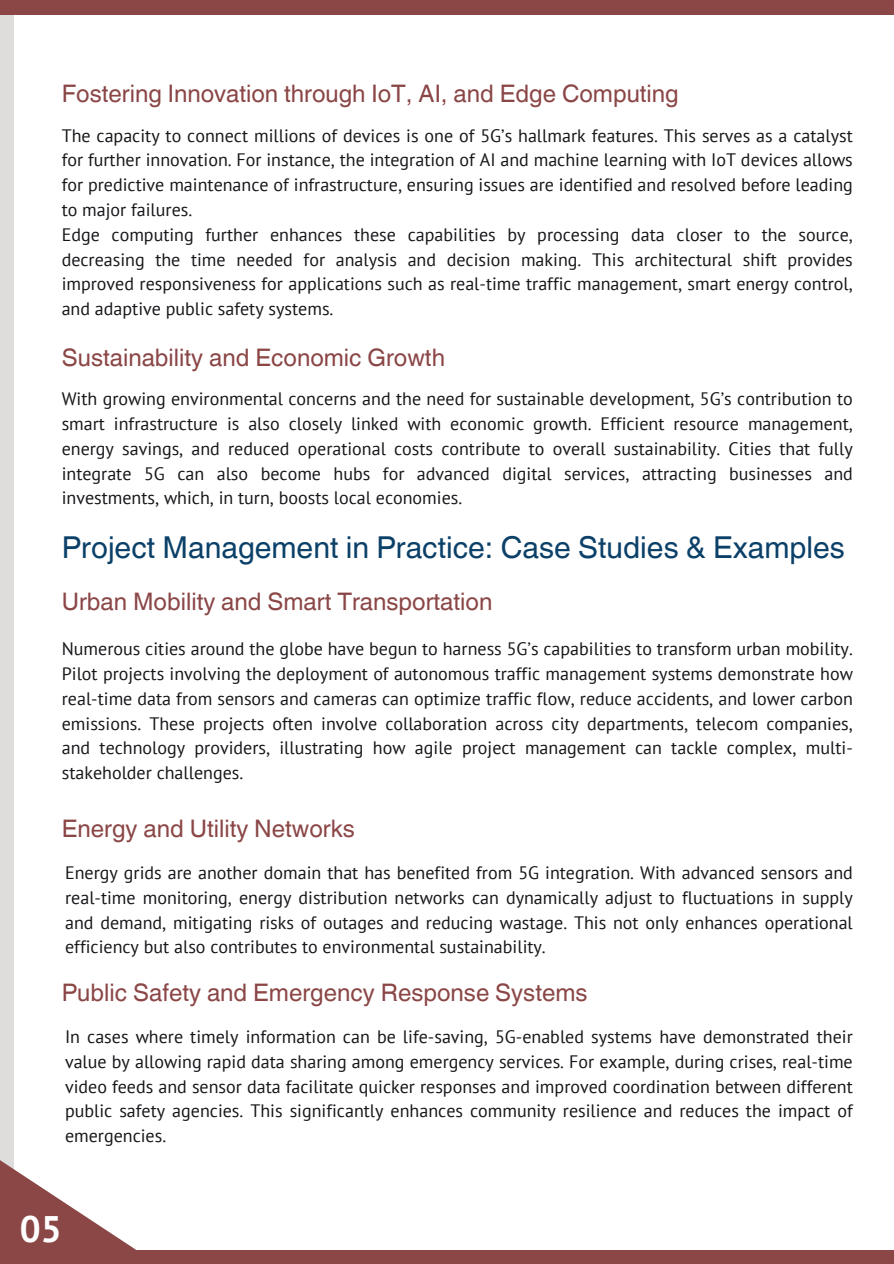
<style>
.page{position:relative;width:894px;height:1264px;background:#fff}
.page>*{position:absolute;margin:0;border:0;box-sizing:border-box;transform-origin:0 0}
.t1{font:700 36.9px "PT Sans";color:#fff}
.t2{font:30.15px "Helvetica World";color:#0b4068}
.t3{font:24.15px "Helvetica World";color:#8b4646}
.t4{font:18px/24.8px "PT Sans";color:#161519;text-align:justify}
</style>
<div class="page">
<div style="left:0;top:15px;width:14px;height:1248px;background:#dfdcdc"></div>
<div style="left:0;top:1250px;width:893px;height:13px;background:#8b4646"></div>
<div style="left:0;top:0;width:893px;height:15px;background:#8b4646"></div>
<svg style="left:0;top:1160px;width:136px;height:90px"></svg>
<p class="t3" style="left:62px;top:79px;width:618px">Fostering Innovation through IoT, AI, and Edge Computing</p>
<h1 class="t4" style="left:62px;top:123px;width:792px">The capacity to connect millions of devices is one of 5G’s hallmark features. This serves as a catalyst for further innovation. For instance, the integration of AI and machine learning with IoT devices allows for predictive maintenance of infrastructure, ensuring issues are identified and resolved before leading to major failures.</h1>
<h2 class="t4" style="left:62px;top:222px;width:792px">Edge computing further enhances these capabilities by processing data closer to the source, decreasing the time needed for analysis and decision making. This architectural shift provides improved responsiveness for applications such as real-time traffic management, smart energy control, and adaptive public safety systems.</h2>
<p class="t3" style="left:62px;top:343px;width:384px">Sustainability and Economic Growth</p>
<h2 class="t4" style="left:62px;top:386px;width:792px">With growing environmental concerns and the need for sustainable development, 5G’s contribution to smart infrastructure is also closely linked with economic growth. Efficient resource management, energy savings, and reduced operational costs contribute to overall sustainability. Cities that fully integrate 5G can also become hubs for advanced digital services, attracting businesses and investments, which, in turn, boosts local economies.</h2>
<p class="t2" style="left:62px;top:529px;width:784px">Project Management in Practice: Case Studies &amp; Examples</p>
<h2 class="t3" style="left:62px;top:587px;width:432px">Urban Mobility and Smart Transportation</h2>
<p class="t4" style="left:62px;top:636px;width:792px">Numerous cities around the globe have begun to harness 5G’s capabilities to transform urban mobility.<br>Pilot projects involving the deployment of autonomous traffic management systems demonstrate how real-time data from sensors and cameras can optimize traffic flow, reduce accidents, and lower carbon emissions. These projects often involve collaboration across city departments, telecom companies, and technology providers, illustrating how agile project management can tackle complex, multi&shy;stakeholder challenges.</p>
<h2 class="t3" style="left:62px;top:814px;width:294px">Energy and Utility Networks</h2>
<p class="t4" style="left:65px;top:860px;width:789px">Energy grids are another domain that has benefited from 5G integration. With advanced sensors and real-time monitoring, energy distribution networks can dynamically adjust to fluctuations in supply and demand, mitigating risks of outages and reducing wastage. This not only enhances operational efficiency but also contributes to environmental sustainability.</p>
<p class="t3" style="left:62px;top:978px;width:527px">Public Safety and Emergency Response Systems</p>
<p class="t4" style="left:65px;top:1024px;width:789px">In cases where timely information can be life-saving, 5G-enabled systems have demonstrated their value by allowing rapid data sharing among emergency services. For example, during crises, real-time video feeds and sensor data facilitate quicker responses and improved coordination between different public safety agencies. This significantly enhances community resilience and reduces the impact of emergencies.</p>
<h2 class="t1" style="left:20px;top:1204px;width:43px">05</h2>
</div>
